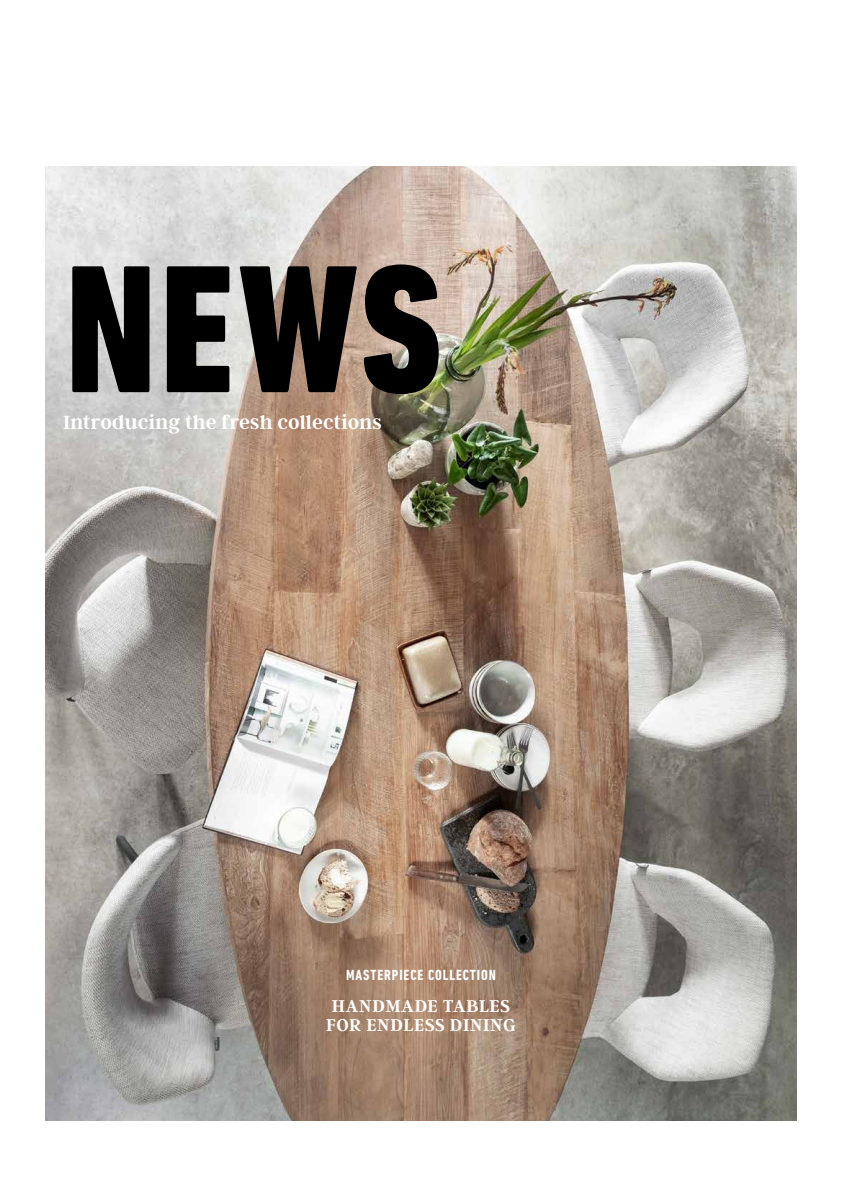
<style>
.page{position:relative;width:842px;height:1191px;background:#fff}
.page>*{position:absolute;margin:0;border:0;box-sizing:border-box;transform-origin:0 0}
.t1{font:800 condensed 185px "DIN Next LT Pro";color:#000}
.t2{font:600 21.2px "Argent CF";letter-spacing:.01em;color:#fff}
.t3{font:600 19px/19px "Argent CF";letter-spacing:.03em;color:#fff}
.t4{font:700 condensed 15px "DIN Next LT Pro";letter-spacing:.06em;color:#fff}
</style>
<div class="page">
<img style="left:45px;top:166px;width:752px;height:954px">
<h1 class="t1" style="left:65px;top:223px;width:378px">NEWS</h1>
<p class="t2" style="left:63px;top:410px;width:320px">Introducing the fresh collections</p>
<p class="t4" style="left:346px;top:966px;width:151px">MASTERPIECE COLLECTION</p>
<p class="t3" style="left:326px;top:997px;width:191px">HANDMADE TABLES<br>FOR ENDLESS DINING</p>
</div>
